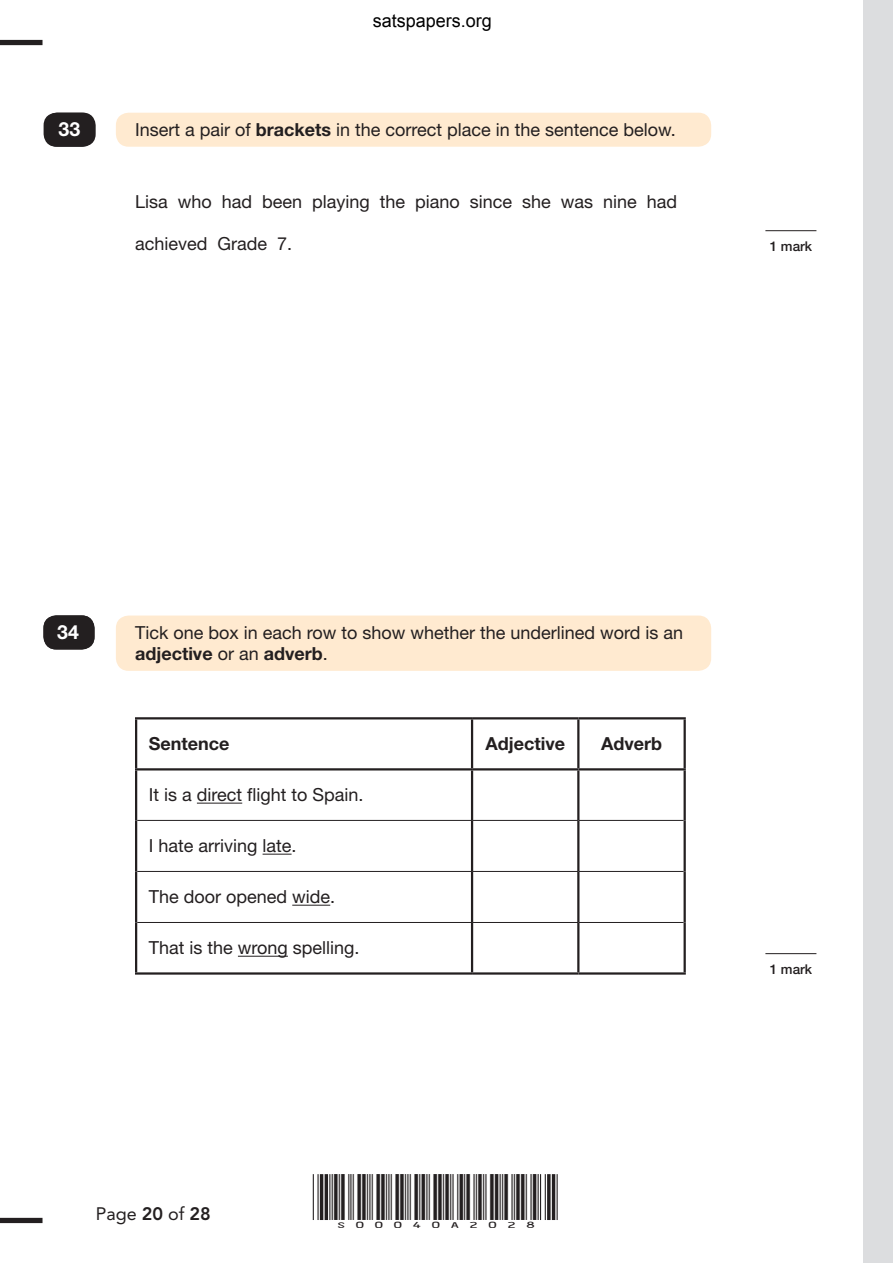
<style>
.page{position:relative;width:893px;height:1263px;background:#fff}
.page>*{position:absolute;margin:0;border:0;box-sizing:border-box;transform-origin:0 0}
.QUESTION_number{font:700 19.5px "Helvetica Neue LT Std";color:#fff}
.t1{font:18px/21px "Helvetica Neue LT Std";color:#231f20}
.t2{font:700 18px "Helvetica Neue LT Std";color:#231f20}
.t3{font:18px "Arial";color:#000}
.t4{font:18px "Avenir LT Std";color:#231f20}
.t5{font:15px "ID Automation HC39 M";color:#231f20;scale:1.3 1}
.t6{font:500 13.5px "Helvetica Neue LT Std";color:#231f20}
.s1{font-weight:700}
.s2{font-weight:800}
</style>
<div class="page">
<div style="left:863px;top:0;width:30px;height:1263px;background:#dcdddf"></div>
<svg style="left:44px;top:615px;width:51px;height:34px"></svg>
<div style="left:116px;top:615px;width:595px;height:56px;background:#ffead0;border-radius:13px"></div>
<hr style="left:135px;top:717px;width:337px;height:2px;background:#231f20">
<hr style="left:135px;top:719px;width:2px;height:49px;background:#231f20">
<hr style="left:472px;top:717px;width:106px;height:2px;background:#231f20">
<hr style="left:471px;top:719px;width:2px;height:49px;background:#231f20">
<hr style="left:578px;top:717px;width:108px;height:2px;background:#231f20">
<hr style="left:577px;top:719px;width:2px;height:49px;background:#231f20">
<hr style="left:684px;top:719px;width:2px;height:49px;background:#231f20">
<hr style="left:135px;top:768px;width:337px;height:2px;background:#231f20">
<hr style="left:472px;top:768px;width:106px;height:2px;background:#231f20">
<hr style="left:578px;top:768px;width:108px;height:2px;background:#231f20">
<hr style="left:135px;top:770px;width:2px;height:50px;background:#231f20">
<hr style="left:471px;top:770px;width:2px;height:50px;background:#231f20">
<hr style="left:577px;top:770px;width:2px;height:50px;background:#231f20">
<hr style="left:684px;top:770px;width:2px;height:50px;background:#231f20">
<hr style="left:135px;top:820px;width:2px;height:51px;background:#231f20">
<hr style="left:471px;top:821px;width:2px;height:50px;background:#231f20">
<hr style="left:577px;top:821px;width:2px;height:50px;background:#231f20">
<hr style="left:684px;top:820px;width:2px;height:51px;background:#231f20">
<hr style="left:135px;top:871px;width:2px;height:51px;background:#231f20">
<hr style="left:471px;top:872px;width:2px;height:50px;background:#231f20">
<hr style="left:577px;top:872px;width:2px;height:50px;background:#231f20">
<hr style="left:684px;top:871px;width:2px;height:51px;background:#231f20">
<hr style="left:135px;top:922px;width:2px;height:50px;background:#231f20">
<hr style="left:471px;top:923px;width:2px;height:49px;background:#231f20">
<hr style="left:577px;top:923px;width:2px;height:49px;background:#231f20">
<hr style="left:684px;top:922px;width:2px;height:50px;background:#231f20">
<hr style="left:135px;top:972px;width:337px;height:3px;background:#231f20">
<hr style="left:472px;top:972px;width:106px;height:3px;background:#231f20">
<hr style="left:578px;top:972px;width:108px;height:3px;background:#231f20">
<hr style="left:137px;top:922px;width:335px;height:1px;background:#231f20">
<hr style="left:472px;top:922px;width:106px;height:1px;background:#231f20">
<hr style="left:578px;top:922px;width:106px;height:1px;background:#231f20">
<hr style="left:472px;top:820px;width:106px;height:1px;background:#231f20">
<hr style="left:578px;top:820px;width:106px;height:1px;background:#231f20">
<hr style="left:472px;top:871px;width:106px;height:1px;background:#231f20">
<hr style="left:578px;top:871px;width:106px;height:1px;background:#231f20">
<hr style="left:137px;top:820px;width:335px;height:1px;background:#231f20">
<hr style="left:137px;top:871px;width:335px;height:1px;background:#231f20">
<hr style="left:197px;top:803px;width:45px;height:1px;background:#231f20">
<svg style="left:263px;top:854px;width:29px;height:1px"></svg>
<hr style="left:292px;top:905px;width:38px;height:1px;background:#231f20">
<hr style="left:238px;top:956px;width:50px;height:1px;background:#231f20">
<hr style="left:765px;top:953px;width:51px;height:1px;background:#231f20">
<div style="left:43px;top:615px;width:51px;height:34px;background:#231f20;border-radius:13px"></div>
<div style="left:44px;top:113px;width:51px;height:34px;background:#231f20;border-radius:13px"></div>
<div style="left:116px;top:113px;width:595px;height:34px;background:#ffead0;border-radius:13px"></div>
<hr style="left:765px;top:230px;width:51px;height:1px;background:#231f20">
<div style="left:45px;top:113px;width:51px;height:34px;background:#231f20;border-radius:13px"></div>
<hr style="left:329px;top:1174px;width:1px;height:46px;background:#231f20">
<hr style="left:317px;top:1174px;width:2px;height:46px;background:#231f20">
<hr style="left:313px;top:1174px;width:1px;height:46px;background:#231f20">
<hr style="left:325px;top:1174px;width:3px;height:46px;background:#231f20">
<hr style="left:320px;top:1174px;width:3px;height:46px;background:#231f20">
<hr style="left:557px;top:1174px;width:1px;height:46px;background:#231f20">
<hr style="left:545px;top:1174px;width:1px;height:46px;background:#231f20">
<hr style="left:540px;top:1174px;width:1px;height:46px;background:#231f20">
<hr style="left:552px;top:1174px;width:3px;height:46px;background:#231f20">
<svg style="left:547px;top:1174px;width:4px;height:46px"></svg>
<div style="left:0;top:40px;width:43px;height:5px;background:#231f20"></div>
<div style="left:0;top:1218px;width:43px;height:5px;background:#231f20"></div>
<p class="t3" style="left:373px;top:12px;width:120px">satspapers.org</p>
<p class="QUESTION_number" style="left:59px;top:117px;width:23px">33</p>
<p class="QUESTION_number" style="left:63px;top:117px;width:12px">x</p>
<p class="t1" style="left:135px;top:119px;width:542px">Insert a pair of <span class="s1">brackets</span> in the correct place in the sentence below.</p>
<p class="t1" style="left:135px;top:191px;width:544px">Lisa who had been playing the piano since she was nine had</p>
<p class="t1" style="left:135px;top:233px;width:159px">achieved Grade 7.</p>
<p class="t6" style="left:770px;top:238px;width:44px">1 mark</p>
<p class="QUESTION_number" style="left:57px;top:620px;width:23px">34</p>
<p class="QUESTION_number" style="left:63px;top:620px;width:12px">x</p>
<p class="t1" style="left:135px;top:622px;width:550px">Tick one box in each row to show whether the underlined word is an <span class="s1">adjective</span> or an <span class="s1">adverb</span>.</p>
<p class="t2" style="left:149px;top:733px;width:82px">Sentence</p>
<p class="t2" style="left:485px;top:733px;width:81px">Adjective</p>
<p class="t2" style="left:601px;top:733px;width:63px">Adverb</p>
<p class="t1" style="left:149px;top:784px;width:216px">It is a direct flight to Spain.</p>
<p class="t1" style="left:149px;top:835px;width:149px">I hate arriving late.</p>
<p class="t1" style="left:149px;top:886px;width:188px">The door opened wide.</p>
<p class="t1" style="left:149px;top:937px;width:212px">That is the wrong spelling.</p>
<p class="t4" style="left:96px;top:1204px;width:117px">Page <span class="s2">20</span> of <span class="s2">28</span></p>
<p class="t5" style="left:332px;top:1206px;width:162px">S00040A2028</p>
<p class="t6" style="left:770px;top:961px;width:44px">1 mark</p>
</div>
